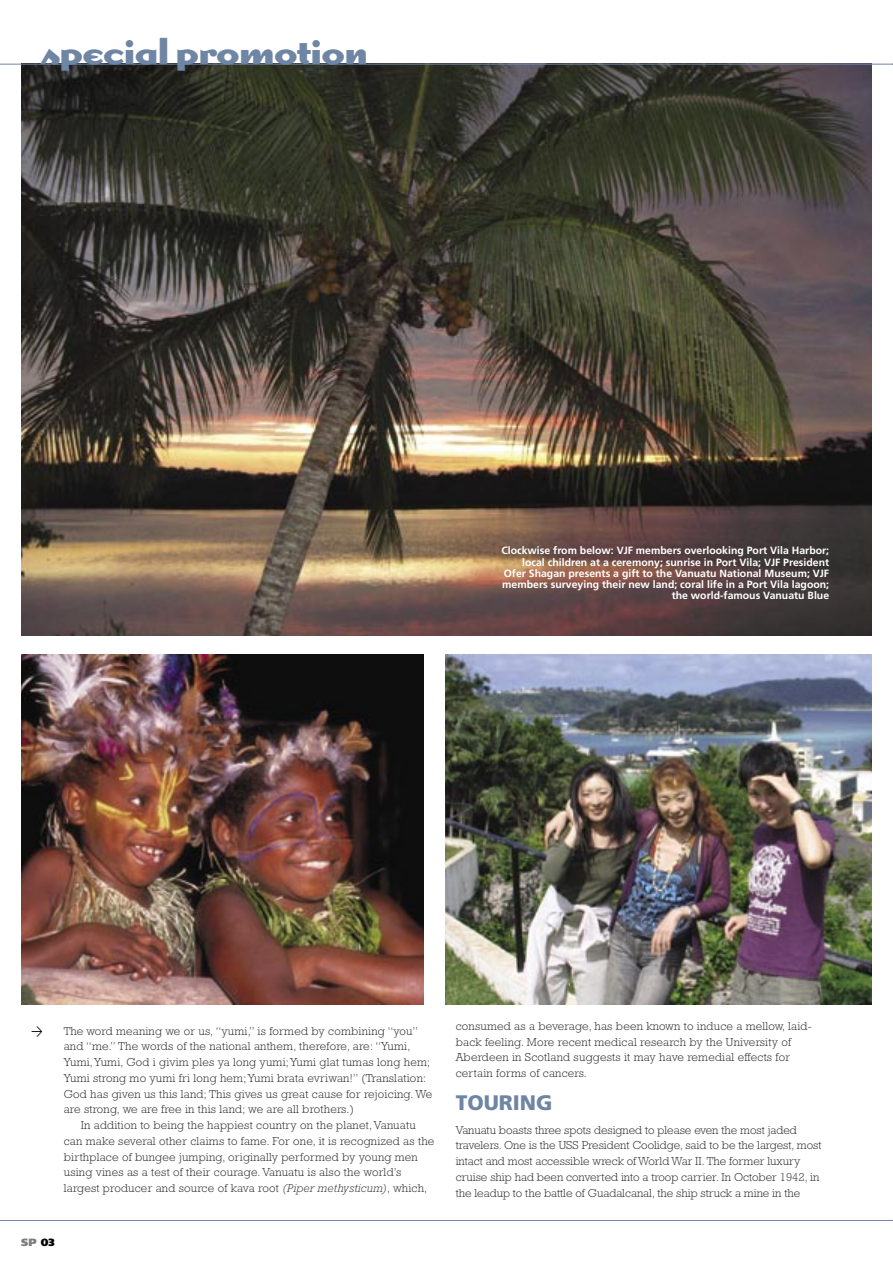
<style>
.page{position:relative;width:893px;height:1263px;background:#fff}
.page>*{position:absolute;margin:0;border:0;box-sizing:border-box;transform-origin:0 0}
.t1{font:700 35.25px "Dogma";color:#6f85a4}
.A9_SM_Title{font:900 21px "Frutiger";color:#6f85a4}
.t2{font:12.75px "DIN";color:#000;scale:.9 1}
.A1_Main_Text{font:300 11.7px/15.8px "Rockwell";letter-spacing:.02em;color:#2a2a2a}
.A1_Main_Text-2{font:300 11.7px/15.8px "Rockwell";color:#2a2a2a}
.A7_Caption{font:700 10.5px/11.2px "Frutiger";color:#fff;text-align:right}
.t3{font:900 10.5px "Frutiger";color:#7c7c7c}
.s1{font-style:italic}
.s2{color:#000}
</style>
<div class="page">
<img style="left:21px;top:65px;width:851px;height:570px">
<img style="left:21px;top:655px;width:403px;height:350px">
<img style="left:445px;top:655px;width:427px;height:350px">
<hr style="left:0;top:1220px;width:893px;height:1px;background:#6f85a4">
<hr style="left:0;top:64px;width:893px;height:1px;background:#6f85a4">
<h1 class="t1" style="left:42px;top:26px;width:327px">special promotion</h1>
<p class="A7_Caption" style="left:501px;top:545px;width:329px">Clockwise from below: VJF members overlooking Port Vila Harbor; local children at a ceremony; sunrise in Port Vila; VJF President Ofer Shagan presents a gift to the Vanuatu National Museum; VJF members surveying their new land; coral life in a Port Vila lagoon; the world-famous Vanuatu Blue</p>
<p class="t2" style="left:31px;top:1022px;width:15px">&gt;</p>
<p class="A1_Main_Text" style="left:64px;top:1023px;width:370px">The word meaning we or us, “yumi,” is formed by combining “you” and “me.” The words of the national anthem, therefore, are: “Yumi, Yumi, Yumi, God i givim ples ya long yumi; Yumi glat tumas long hem; Yumi strong mo yumi fri long hem; Yumi brata evriwan!” (Translation:<br>God has given us this land; This gives us great cause for rejoicing. We are strong, we are free in this land; we are all brothers.)</p>
<p class="A1_Main_Text" style="left:64px;top:1117px;width:372px;text-indent:17px">In addition to being the happiest country on the planet, Vanuatu can make several other claims to fame. For one, it is recognized as the birthplace of bungee jumping, originally performed by young men using vines as a test of their courage. Vanuatu is also the world’s largest producer and source of kava root <span class="s1">(Piper methysticum)</span>, which,</p>
<p class="t3" style="left:21px;top:1236px;width:35px">SP <span class="s2">03</span></p>
<p class="A1_Main_Text" style="left:456px;top:1018px;width:357px">consumed as a beverage, has been known to induce a mellow, laid&shy;back feeling. More recent medical research by the University of Aberdeen in Scotland suggests it may have remedial effects for certain forms of cancers.</p>
<p class="A9_SM_Title" style="left:456px;top:1090px;width:98px">TOURING</p>
<p class="A1_Main_Text-2" style="left:456px;top:1122px;width:367px">Vanuatu boasts three spots designed to please even the most jaded travelers. One is the USS President Coolidge, said to be the largest, most intact and most accessible wreck of World War II. The former luxury cruise ship had been converted into a troop carrier. In October 1942, in the leadup to the battle of Guadalcanal, the ship struck a mine in the</p>
</div>
